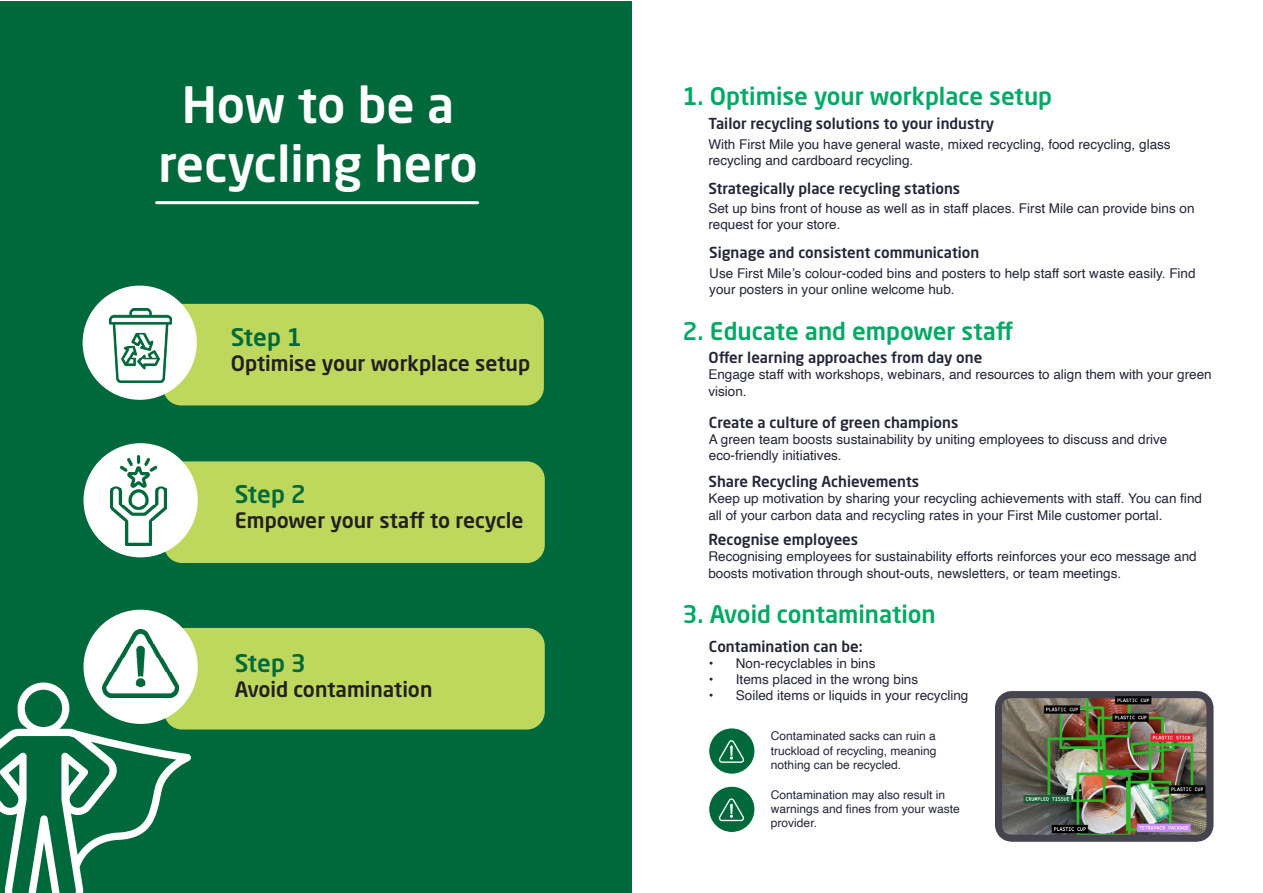
<style>
.page{position:relative;width:1263px;height:893px;background:#fff}
.page>*{position:absolute;margin:0;border:0;box-sizing:border-box;transform-origin:0 0}
.t1{font:500 49.5px "Neo Sans W1 G";color:#fff}
.SAVILLS_sub_heads{font:500 24px "Neo Sans W1 G";color:#00aa64}
.t2{font:500 24px "Neo Sans W1 G";color:#00693b}
.t3{font:500 21px "Neo Sans W1 G";color:#231f20}
.SAVILLS_text{font:500 15px "Neo Sans W1 G";color:#222638}
.SAVILLS_text-2{font:13.5px/16.2px "Helvetica";color:#222638}
.SAVILLS_text-3{font:12px/14.4px "Helvetica";color:#222638;text-align:justify}
</style>
<div class="page">
<div style="left:0;top:1px;width:631px;height:891px;background:#00693b"></div>
<svg style="left:0;top:682px;width:191px;height:211px"></svg>
<div style="left:164px;top:628px;width:381px;height:101px;background:#bed85d;border-radius:18px"></div>
<div style="left:164px;top:461px;width:381px;height:102px;background:#bed85d;border-radius:18px"></div>
<div style="left:163px;top:304px;width:381px;height:101px;background:#bed85d;border-radius:18px"></div>
<div style="left:84px;top:444px;width:113px;height:113px;background:#fff;border-radius:50%"></div>
<div style="left:84px;top:443px;width:114px;height:114px;border:2px solid #fff;border-radius:50%"></div>
<div style="left:83px;top:286px;width:113px;height:113px;background:#fff;border-radius:50%"></div>
<div style="left:83px;top:286px;width:114px;height:114px;border:2px solid #fff;border-radius:50%"></div>
<div style="left:84px;top:610px;width:113px;height:113px;background:#fff;border-radius:50%"></div>
<div style="left:84px;top:610px;width:114px;height:114px;border:2px solid #fff;border-radius:50%"></div>
<img style="left:111px;top:456px;width:56px;height:89px">
<img style="left:110px;top:308px;width:62px;height:74px">
<img style="left:995px;top:691px;width:219px;height:151px">
<div style="left:709px;top:786px;width:46px;height:46px;background:#00693b;border-radius:50%"></div>
<div style="left:708px;top:786px;width:47px;height:47px;border:1px solid #fff;border-radius:50%"></div>
<div style="left:709px;top:728px;width:46px;height:46px;background:#00693b;border-radius:50%"></div>
<div style="left:708px;top:728px;width:47px;height:46px;border:1px solid #fff;border-radius:50%"></div>
<svg style="left:719px;top:798px;width:25px;height:23px"></svg>
<svg style="left:719px;top:740px;width:25px;height:23px"></svg>
<hr style="left:157px;top:201px;width:321px;height:3px;background:#fff">
<img style="left:103px;top:630px;width:75px;height:67px">
<p class="t1" style="left:182px;top:73px;width:274px">How to be a</p>
<p class="t1" style="left:158px;top:133px;width:321px">recycling hero</p>
<p class="t2" style="left:231px;top:322px;width:73px">Step 1</p>
<p class="t3" style="left:231px;top:350px;width:301px">Optimise your workplace setup</p>
<p class="t2" style="left:235px;top:479px;width:73px">Step 2</p>
<p class="t3" style="left:235px;top:507px;width:290px">Empower your staff to recycle</p>
<p class="t2" style="left:235px;top:648px;width:73px">Step 3</p>
<p class="t3" style="left:235px;top:676px;width:199px">Avoid contamination</p>
<p class="SAVILLS_sub_heads" style="left:682px;top:81px;width:371px">1. Optimise your workplace setup</p>
<p class="SAVILLS_text" style="left:708px;top:114px;width:287px">Tailor recycling solutions to your industry</p>
<p class="SAVILLS_text-2" style="left:708px;top:136px;width:464px">With First Mile you have general waste, mixed recycling, food recycling, glass recycling and cardboard recycling.</p>
<p class="SAVILLS_text" style="left:708px;top:179px;width:253px">Strategically place recycling stations</p>
<p class="SAVILLS_text-2" style="left:708px;top:200px;width:487px">Set up bins front of house as well as in staff places. First Mile can provide bins on request for your store.</p>
<p class="SAVILLS_text" style="left:709px;top:243px;width:271px">Signage and consistent communication</p>
<p class="SAVILLS_text-2" style="left:709px;top:265px;width:488px">Use First Mile’s colour-coded bins and posters to help staff sort waste easily. Find your posters in your online welcome hub.</p>
<p class="SAVILLS_sub_heads" style="left:682px;top:316px;width:332px">2. Educate and empower staff</p>
<p class="SAVILLS_text" style="left:708px;top:348px;width:275px">Offer learning approaches from day one</p>
<p class="SAVILLS_text-2" style="left:708px;top:367px;width:505px">Engage staff with workshops, webinars, and resources to align them with your green vision.</p>
<p class="SAVILLS_text" style="left:709px;top:413px;width:251px">Create a culture of green champions</p>
<p class="SAVILLS_text-2" style="left:709px;top:432px;width:460px">A green team boosts sustainability by uniting employees to discuss and drive eco-friendly initiatives.</p>
<p class="SAVILLS_text" style="left:708px;top:472px;width:212px">Share Recycling Achievements</p>
<p class="SAVILLS_text-2" style="left:708px;top:491px;width:495px">Keep up motivation by sharing your recycling achievements with staff. You can find all of your carbon data and recycling rates in your First Mile customer portal.</p>
<p class="SAVILLS_text" style="left:708px;top:530px;width:151px">Recognise employees</p>
<p class="SAVILLS_text-2" style="left:708px;top:549px;width:490px">Recognising employees for sustainability efforts reinforces your eco message and boosts motivation through shout-outs, newsletters, or team meetings.</p>
<p class="SAVILLS_sub_heads" style="left:682px;top:599px;width:255px">3. Avoid contamination</p>
<p class="SAVILLS_text" style="left:709px;top:637px;width:155px">Contamination can be:</p>
<p class="SAVILLS_text-2" style="left:709px;top:655px;width:168px">• Non-recyclables in bins</p>
<p class="SAVILLS_text-2" style="left:709px;top:672px;width:211px">• Items placed in the wrong bins</p>
<p class="SAVILLS_text-2" style="left:709px;top:688px;width:261px">• Soiled items or liquids in your recycling</p>
<p class="SAVILLS_text-3" style="left:771px;top:729px;width:167px">Contaminated sacks can ruin a truckload of recycling, meaning nothing can be recycled.</p>
<p class="SAVILLS_text-3" style="left:771px;top:787px;width:190px;text-align:left">Contamination may also result in warnings and fines from your waste provider.</p>
</div>
